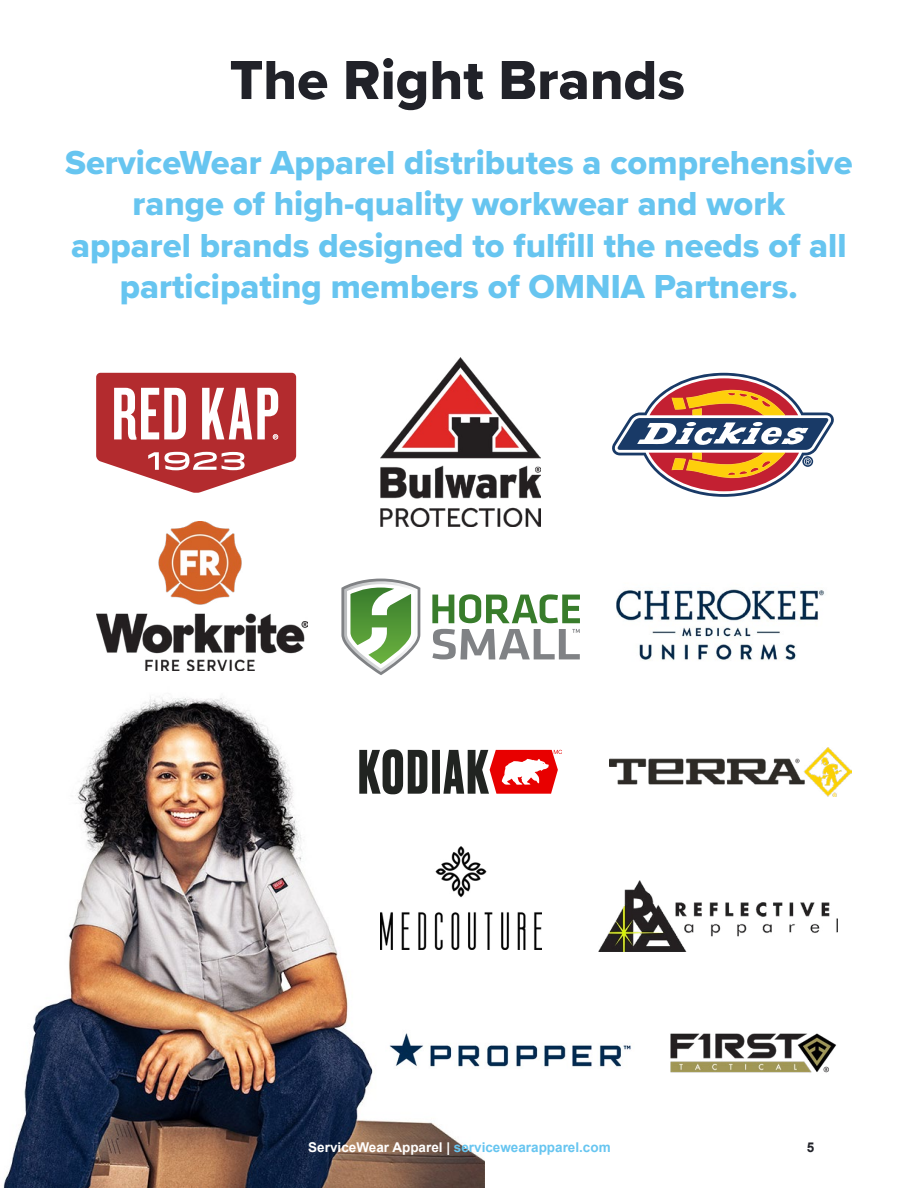
<style>
.page{position:relative;width:918px;height:1188px;background:#fff}
.page>*{position:absolute;margin:0;border:0;box-sizing:border-box;transform-origin:0 0}
.t1{font:57px "Proxima Nova Extrabld";color:#212229}
.t2{font:34.5px/41.4px "Proxima Nova Extrabld";color:#67c5f0;text-align:center}
.t3{font:700 13.5px "Arial";color:#67c5f0}
.t4{font:700 13.5px "Arial";color:#212229}
.s1{color:#fff}
</style>
<div class="page">
<img style="left:3px;top:578px;width:482px;height:610px">
<img style="left:616px;top:589px;width:209px;height:72px">
<img style="left:609px;top:748px;width:242px;height:48px">
<img style="left:386px;top:1000px;width:245px;height:100px">
<img style="left:598px;top:880px;width:239px;height:72px">
<svg style="left:612px;top:373px;width:222px;height:124px"></svg>
<svg style="left:341px;top:579px;width:79px;height:96px"></svg>
<svg style="left:432px;top:594px;width:148px;height:29px"></svg>
<svg style="left:432px;top:629px;width:148px;height:30px"></svg>
<img style="left:380px;top:358px;width:161px;height:169px">
<img style="left:96px;top:522px;width:211px;height:149px">
<img style="left:380px;top:847px;width:162px;height:103px">
<svg style="left:359px;top:749px;width:203px;height:45px"></svg>
<img style="left:670px;top:1033px;width:167px;height:40px">
<svg style="left:96px;top:373px;width:200px;height:120px"></svg>
<h1 class="t1" style="left:230px;top:38px;width:457px">The Right Brands</h1>
<p class="t2" style="left:65px;top:141px;width:789px">ServiceWear Apparel distributes a comprehensive range of high-quality workwear and work<br>apparel brands designed to fulfill the needs of all participating members of OMNIA Partners.</p>
<p class="t3" style="left:308px;top:1139px;width:304px"><span class="s1">ServiceWear Apparel |</span> servicewearapparel.com</p>
<p class="t4" style="left:807px;top:1139px;width:9px">5</p>
</div>
